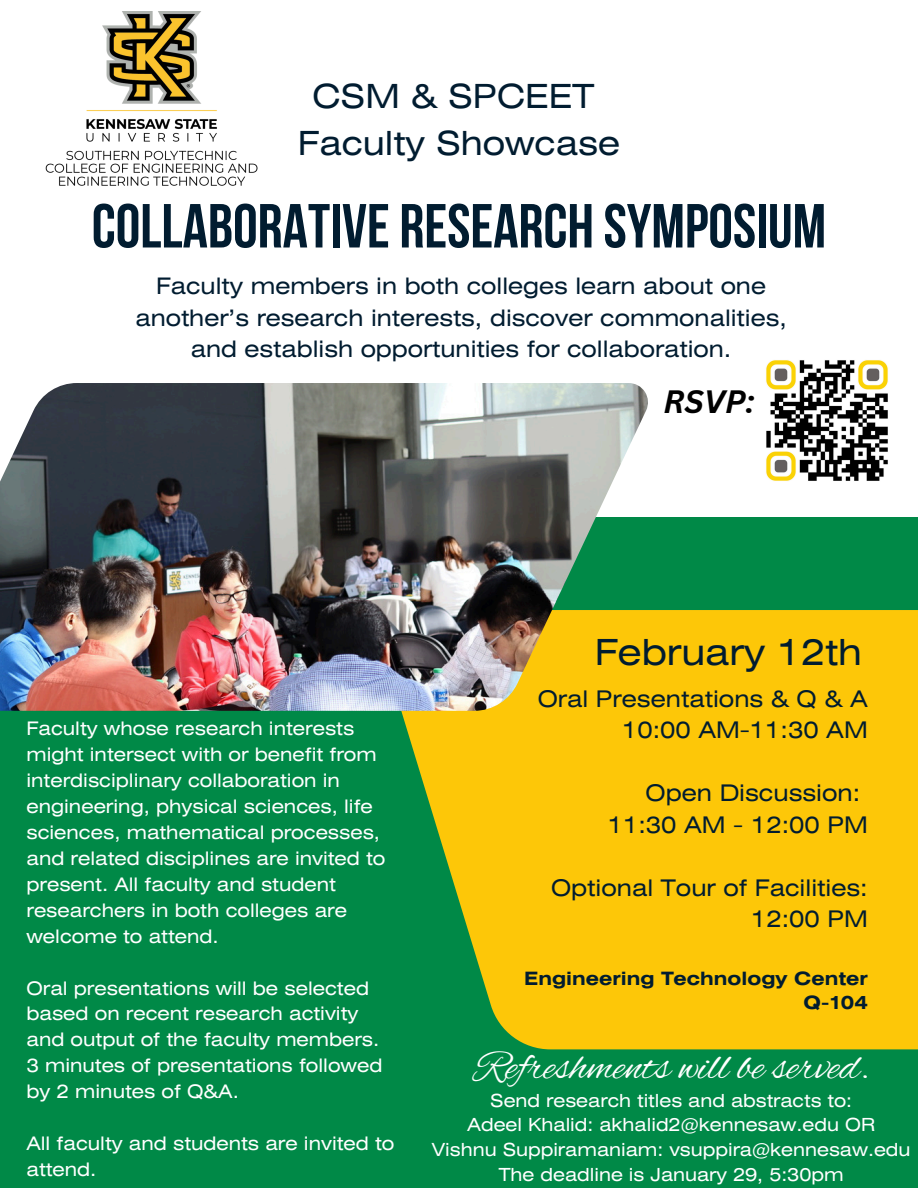
<style>
.page{position:relative;width:918px;height:1188px;background:#fff}
.page>*{position:absolute;margin:0;border:0;box-sizing:border-box;transform-origin:0 0}
.t1{font:62.1px "Bebas Neue Cyrillic";color:#011c30}
.t2{font:42.9px "Alex Brush";color:#fff}
.t3{font:35.85px "Helios Ext";color:#011c30}
.t4{font:33.15px/46.2px "Helios Ext";color:#011c30;text-align:center}
.t5{font:italic 700 31.5px "Canva Sans";color:#000}
.t6{font:22.8px/31.5px "Helios Ext";color:#011c30;text-align:right}
.t7{font:22.65px/31.5px "Helios Ext";color:#011c30;text-align:center}
.t8{font:18.6px/26px "Helios Ext";color:#fff}
.t9{font:700 18.3px/24.8px "Helios Ext";color:#011c30;text-align:right}
.t10{font:18px "Helios Ext";color:#fff}
</style>
<div class="page">
<div style="left:0;top:517px;width:918px;height:671px;background:#008947"></div>
<svg style="left:401px;top:610px;width:517px;height:439px;background:#e6c10d"></svg>
<img style="left:0;top:383px;width:648px;height:328px">
<img style="left:46px;top:11px;width:211px;height:175px">
<img style="left:766px;top:360px;width:122px;height:121px">
<h1 class="t4" style="left:298px;top:77px;width:324px">CSM &amp; SPCEET<br>Faculty Showcase</h1>
<h3 class="t1" style="left:92px;top:201px;width:736px">COLLABORATIVE RESEARCH SYMPOSIUM</h3>
<h5 class="t7" style="left:135px;top:272px;width:653px">Faculty members in both colleges learn about one another’s research interests, discover commonalities, and establish opportunities for collaboration.</h5>
<p class="t5" style="left:664px;top:379px;width:92px">RSVP:</p>
<h5 class="t8" style="left:26px;top:718px;width:361px">Faculty whose research interests might intersect with or benefit from interdisciplinary collaboration in engineering, physical sciences, life sciences, mathematical processes, and related disciplines are invited to present. All faculty and student researchers in both colleges are welcome to attend.</h5>
<h6 class="t8" style="left:26px;top:977px;width:354px">Oral presentations will be selected based on recent research activity and output of the faculty members.</h6>
<p class="t8" style="left:26px;top:1054px;width:357px">3 minutes of presentations followed by 2 minutes of Q&amp;A.</p>
<p class="t8" style="left:26px;top:1132px;width:369px">All faculty and students are invited to attend.</p>
<h5 class="t3" style="left:595px;top:639px;width:269px">February 12th</h5>
<p class="t6" style="left:538px;top:685px;width:332px">Oral Presentations &amp; Q &amp; A<br>10:00 AM-11:30 AM</p>
<p class="t6" style="left:608px;top:780px;width:261px;text-align:left;text-indent:38px">Open Discussion:<br>11:30 AM - 12:00 PM</p>
<h4 class="t6" style="left:551px;top:874px;width:318px">Optional Tour of Facilities:<br>12:00 PM</h4>
<h3 class="t9" style="left:524px;top:967px;width:345px">Engineering Technology Center<br>Q-104</h3>
<h5 class="t2" style="left:474px;top:1043px;width:397px">Refreshments will be served.</h5>
<p class="t10" style="left:490px;top:1093px;width:363px">Send research titles and abstracts to:</p>
<h2 class="t10" style="left:467px;top:1118px;width:410px">Adeel Khalid: akhalid2@kennesaw.edu OR</h2>
<p class="t10" style="left:432px;top:1143px;width:480px">Vishnu Suppiramaniam: vsuppira@kennesaw.edu</p>
<p class="t10" style="left:499px;top:1168px;width:346px">The deadline is January 29, 5:30pm</p>
</div>
